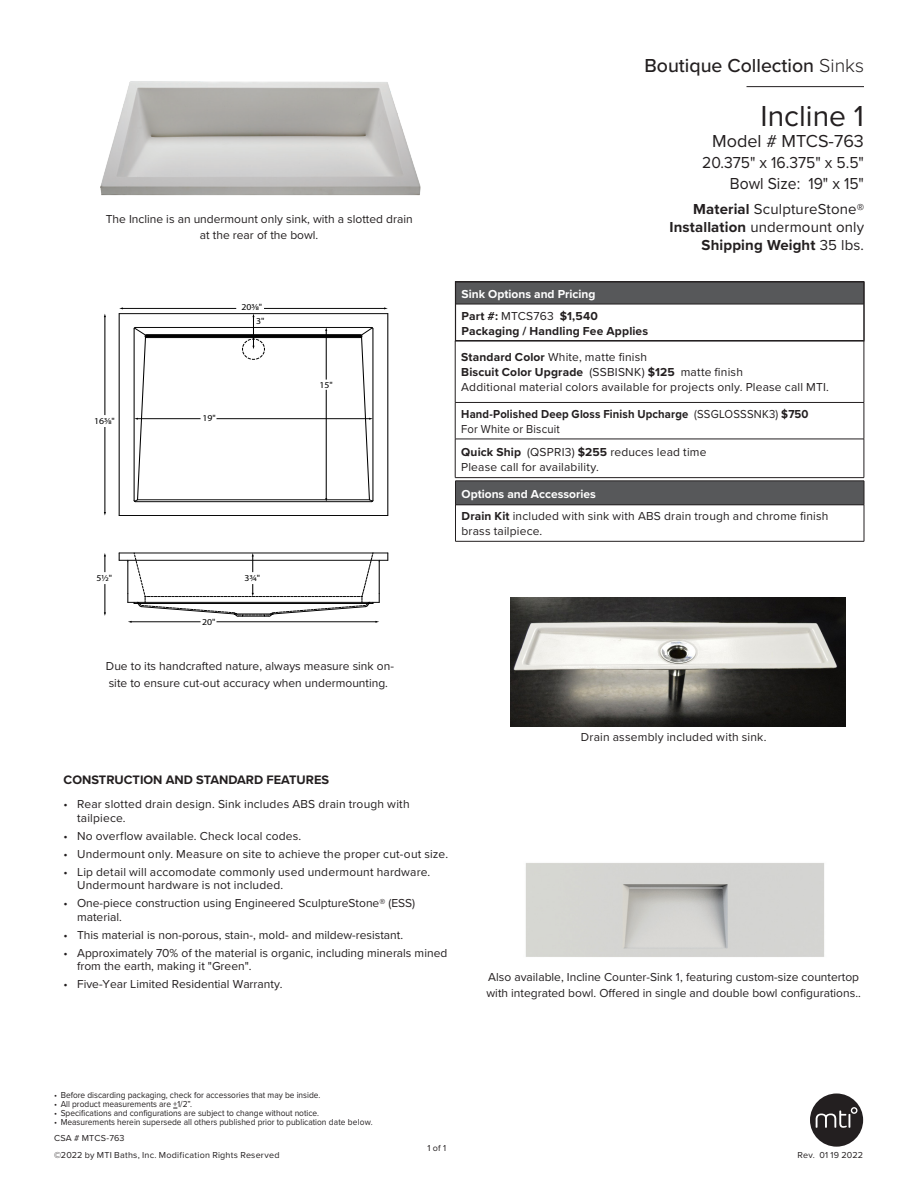
<style>
.page{position:relative;width:918px;height:1188px;background:#fff}
.page>*{position:absolute;margin:0;border:0;box-sizing:border-box;transform-origin:0 0}
.t1{font:30px "Proxima Nova";color:#231f20}
.t2{font:500 19.5px "Proxima Nova";color:#231f20}
.t3{font:18px "Proxima Nova";color:#231f20}
.t4{font:16.5px "Proxima Nova";color:#231f20;scale:.95 1}
.t5{font:15px "Proxima Nova";letter-spacing:.01em;color:#231f20}
.t6{font:700 15px "Proxima Nova";letter-spacing:.01em;color:#231f20}
.t7{font:700 12.75px "Proxima Nova";color:#231f20}
.Intro_Bullets{font:12px/13.5px "Proxima Nova";color:#231f20}
.t8{font:700 12px/15px "Proxima Nova";letter-spacing:.01em;color:#231f20;scale:.94 1}
.t9{font:700 12px "Proxima Nova";letter-spacing:.01em;color:#231f20}
.t10{font:700 12px "Proxima Nova";color:#fff}
.t11{font:9px "Proxima Nova";color:#231f20;scale:.93 1}
.t12{font:9px "Proxima Nova";letter-spacing:.025em;color:#231f20}
.t13{font:9px "Myriad Pro";color:#000;scale:1.08 1}
.t14{font:9px "Proxima Nova";color:#231f20}
.s1{font-weight:300}
.s2{font-weight:400}
.s3{font-weight:700}
.s4{font-weight:700;color:#fff}
</style>
<div class="page">
<hr style="left:747px;top:86px;width:117px;height:1px;background:#231f20">
<div style="left:810px;top:1094px;width:53px;height:53px;background:#231f20;border-radius:50%"></div>
<svg style="left:816px;top:1107px;width:42px;height:21px"></svg>
<hr style="left:455px;top:341px;width:1px;height:61px;background:#231f20">
<hr style="left:864px;top:341px;width:1px;height:61px;background:#231f20">
<hr style="left:455px;top:402px;width:409px;height:1px;background:#231f20">
<hr style="left:455px;top:403px;width:1px;height:36px;background:#231f20">
<hr style="left:864px;top:403px;width:1px;height:36px;background:#231f20">
<hr style="left:455px;top:439px;width:409px;height:1px;background:#231f20">
<hr style="left:455px;top:439px;width:1px;height:39px;background:#231f20">
<hr style="left:864px;top:439px;width:1px;height:39px;background:#231f20">
<hr style="left:455px;top:477px;width:409px;height:1px;background:#231f20">
<div style="left:455px;top:481px;width:409px;height:24px;background:#57585a"></div>
<hr style="left:455px;top:505px;width:409px;height:1px;background:#231f20">
<hr style="left:455px;top:481px;width:409px;height:1px;background:#231f20">
<svg style="left:455px;top:482px;width:1px;height:23px"></svg>
<svg style="left:864px;top:481px;width:1px;height:24px"></svg>
<hr style="left:455px;top:505px;width:1px;height:36px;background:#231f20">
<hr style="left:864px;top:505px;width:1px;height:36px;background:#231f20">
<hr style="left:455px;top:541px;width:409px;height:1px;background:#231f20">
<div style="left:456px;top:282px;width:408px;height:22px;background:#57585a"></div>
<svg style="left:864px;top:282px;width:1px;height:22px"></svg>
<hr style="left:455px;top:304px;width:409px;height:1px;background:#231f20">
<hr style="left:864px;top:304px;width:1px;height:37px;background:#231f20">
<div style="left:455px;top:282px;width:409px;height:59px;border:1px solid #231f20"></div>
<hr style="left:387px;top:314px;width:1px;height:201px;background:#000">
<hr style="left:119px;top:313px;width:269px;height:1px;background:#000">
<hr style="left:119px;top:314px;width:1px;height:201px;background:#000">
<hr style="left:119px;top:515px;width:269px;height:1px;background:#000">
<hr style="left:119px;top:553px;width:269px;height:1px;background:#000">
<hr style="left:119px;top:560px;width:269px;height:1px;background:#000">
<hr style="left:122px;top:308px;width:114px;height:1px;background:#000">
<hr style="left:265px;top:308px;width:120px;height:1px;background:#000">
<hr style="left:105px;top:317px;width:1px;height:98px;background:#000">
<hr style="left:105px;top:427px;width:1px;height:86px;background:#000">
<svg style="left:104px;top:553px;width:2px;height:19px"></svg>
<svg style="left:104px;top:585px;width:2px;height:31px"></svg>
<svg style="left:127px;top:553px;width:253px;height:70px"></svg>
<svg style="left:133px;top:314px;width:241px;height:188px"></svg>
<img style="left:100px;top:81px;width:321px;height:115px">
<img style="left:525px;top:863px;width:299px;height:94px">
<img style="left:511px;top:597px;width:334px;height:130px">
<p class="Intro_Bullets" style="left:106px;top:210px;width:308px;line-height:16.5px;text-align:center">The Incline is an undermount only sink, with a slotted drain at the rear of the bowl.</p>
<p class="t13" style="left:241px;top:302px;width:21px">203⁄8"</p>
<p class="t13" style="left:94px;top:415px;width:21px">163⁄8"</p>
<p class="t13" style="left:203px;top:412px;width:14px">19"</p>
<p class="t13" style="left:256px;top:316px;width:9px">3"</p>
<p class="t13" style="left:319px;top:379px;width:14px">15"</p>
<p class="t13" style="left:97px;top:572px;width:16px">5½"</p>
<p class="t13" style="left:244px;top:572px;width:16px">3¾"</p>
<p class="t13" style="left:202px;top:616px;width:14px">20"</p>
<p class="Intro_Bullets" style="left:106px;top:658px;width:289px;line-height:16.5px">Due to its handcrafted nature, always measure sink on&shy;site to ensure cut-out accuracy when undermounting.</p>
<h2 class="t2" style="left:644px;top:51px;width:221px">Boutique Collection <span class="s1">Sinks</span></h2>
<p class="t1" style="left:761px;top:93px;width:105px">Incline 1</p>
<p class="t3" style="left:712px;top:127px;width:153px">Model # MTCS-763</p>
<p class="t4" style="left:702px;top:150px;width:172px">20.375" x 16.375" x 5.5"</p>
<p class="t4" style="left:730px;top:171px;width:143px">Bowl Size: 19" x 15"</p>
<p class="t10" style="left:462px;top:285px;width:136px">Sink Options and Pricing</p>
<p class="t9" style="left:462px;top:307px;width:138px">Part #: <span class="s2">MTCS763</span> $1,540</p>
<p class="t9" style="left:462px;top:322px;width:188px">Packaging / Handling Fee Applies</p>
<p class="t5" style="left:693px;top:198px;width:172px"><span class="s3">Material</span> SculptureStone®</p>
<p class="t5" style="left:670px;top:216px;width:196px"><span class="s3">Installation</span> undermount only</p>
<p class="t6" style="left:702px;top:234px;width:164px">Shipping Weight <span class="s2">35 lbs.</span></p>
<p class="Intro_Bullets" style="left:461px;top:349px;width:369px;line-height:15px"><span class="s3">Standard Color</span> White, matte finish<br><span class="s3">Biscuit Color Upgrade</span> (SSBISNK) <span class="s3">$125</span> matte finish<br>Additional material colors available for projects only. Please call MTI.</p>
<p class="t8" style="left:461px;top:406px;width:371px">Hand-Polished Deep Gloss Finish Upcharge <span class="s2">(SSGLOSSSNK3)</span> $750<br><span class="s2">For White or Biscuit</span></p>
<p class="Intro_Bullets" style="left:461px;top:444px;width:247px;line-height:15px"><span class="s3">Quick Ship</span> (QSPRI3) <span class="s3">$255</span> reduces lead time<br>Please call for availability.</p>
<p class="Intro_Bullets" style="left:461px;top:482px;width:369px;line-height:22.8px"><span class="s4">Options and Accessories<br></span><span class="s3">Drain Kit</span> included with sink with ABS drain trough and chrome finish</p>
<p class="Intro_Bullets" style="left:462px;top:524px;width:82px">brass tailpiece.</p>
<p class="t7" style="left:64px;top:770px;width:267px">CONSTRUCTION AND STANDARD FEATURES</p>
<p class="Intro_Bullets" style="left:77px;top:797px;width:334px;text-indent:-14px">• Rear slotted drain design. Sink includes ABS drain trough with tailpiece.</p>
<p class="Intro_Bullets" style="left:64px;top:828px;width:239px">• No overflow available. Check local codes.</p>
<p class="Intro_Bullets" style="left:64px;top:846px;width:386px">• Undermount only. Measure on site to achieve the proper cut-out size.</p>
<p class="Intro_Bullets" style="left:77px;top:864px;width:355px;text-indent:-14px">• Lip detail will accomodate commonly used undermount hardware.<br>Undermount hardware is not included.</p>
<p class="Intro_Bullets" style="left:77px;top:896px;width:340px;text-indent:-14px">• One-piece construction using Engineered SculptureStone® (ESS) material.</p>
<p class="Intro_Bullets" style="left:64px;top:927px;width:341px">• This material is non-porous, stain-, mold- and mildew-resistant.</p>
<p class="Intro_Bullets" style="left:77px;top:945px;width:372px;text-indent:-14px">• Approximately 70% of the material is organic, including minerals mined from the earth, making it "Green".</p>
<p class="Intro_Bullets" style="left:64px;top:977px;width:221px">• Five-Year Limited Residential Warranty.</p>
<p class="Intro_Bullets" style="left:581px;top:730px;width:187px">Drain assembly included with sink.</p>
<p class="Intro_Bullets" style="left:487px;top:968px;width:376px;line-height:16.5px">Also available, Incline Counter-Sink 1, featuring custom-size countertop with integrated bowl. Offered in single and double bowl configurations..</p>
<p class="t11" style="left:54px;top:1088px;width:288px">• Before discarding packaging, check for accessories that may be inside.</p>
<p class="t11" style="left:54px;top:1097px;width:150px">• All product measurements are +1/2”.</p>
<p class="t11" style="left:54px;top:1106px;width:287px">• Specifications and configurations are subject to change without notice.</p>
<p class="t11" style="left:54px;top:1115px;width:344px">• Measurements herein supersede all others published prior to publication date below.</p>
<p class="t12" style="left:54px;top:1131px;width:72px">CSA # MTCS-763</p>
<p class="t12" style="left:54px;top:1148px;width:227px">©2022 by MTI Baths, Inc. Modification Rights Reserved</p>
<p class="t14" style="left:428px;top:1142px;width:20px">1 of 1</p>
<p class="t14" style="left:798px;top:1148px;width:67px">Rev. 01 19 2022</p>
</div>
